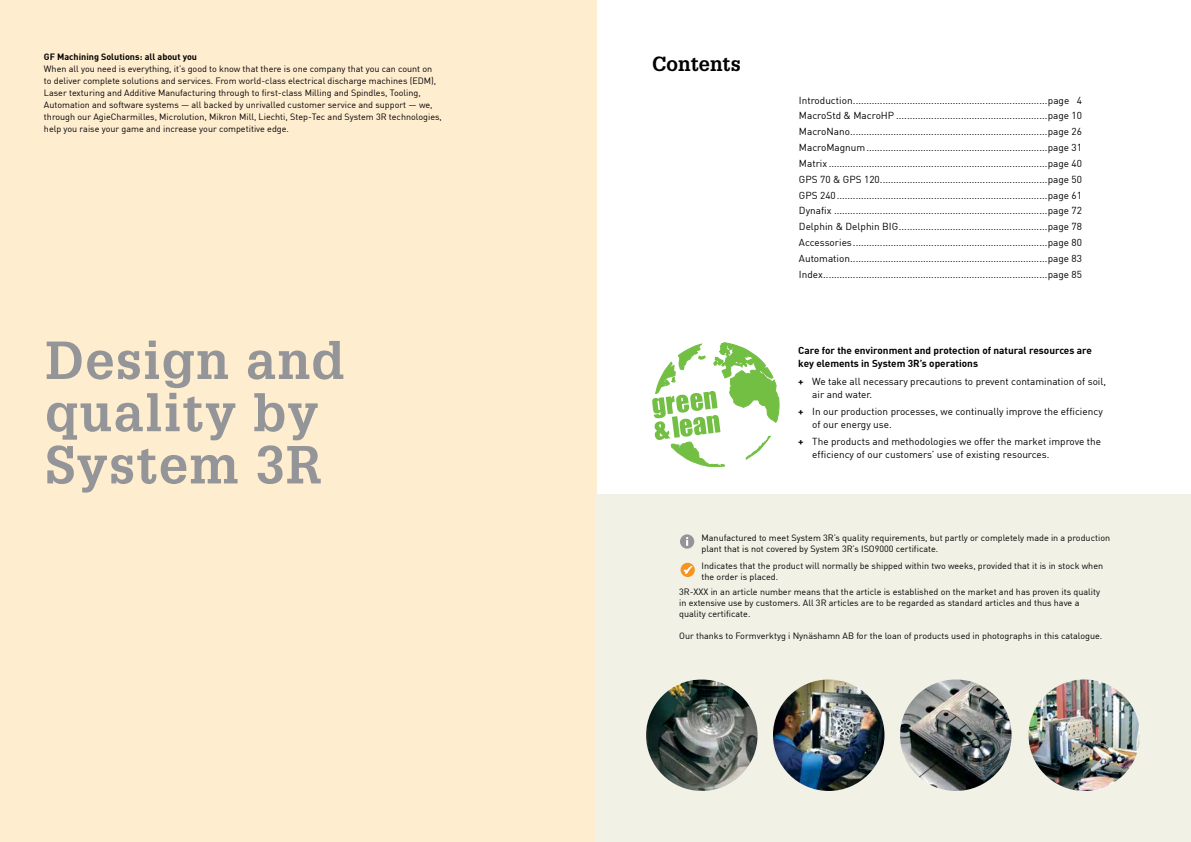
<style>
.page{position:relative;width:1191px;height:842px;background:#fff}
.page>*{position:absolute;margin:0;border:0;box-sizing:border-box;transform-origin:0 0}
.t1{font:700 52.2px/52.2px "Glypha LT Pro";letter-spacing:.025em;color:#939598}
.t2{font:700 20px "Glypha LT Pro";color:#000}
.t3{font:10px/15.8px "DIN";color:#000}
.t4{font:700 10px/13px "DIN";color:#000}
.t5{font:9px/12px "DIN";color:#000}
.t6{font:700 9px "DIN";color:#000}
.s1{font-weight:700}
</style>
<div class="page">
<div style="left:0;top:0;width:597px;height:842px;background:#ffedcf"></div>
<div style="left:595px;top:495px;width:596px;height:347px;background:#f2f1e6"></div>
<svg style="left:680px;top:563px;width:15px;height:14px"></svg>
<svg style="left:683px;top:565px;width:10px;height:10px"></svg>
<div style="left:680px;top:534px;width:14px;height:15px;background:#939598;border-radius:50%"></div>
<svg style="left:686px;top:537px;width:2px;height:9px"></svg>
<svg style="left:652px;top:342px;width:127px;height:125px"></svg>
<img style="left:900px;top:679px;width:111px;height:112px;border-radius:56px">
<img style="left:773px;top:679px;width:111px;height:112px;border-radius:56px">
<img style="left:1028px;top:679px;width:112px;height:112px">
<img style="left:646px;top:679px;width:111px;height:112px;border-radius:56px">
<p class="t6" style="left:44px;top:51px;width:155px">GF Machining Solutions: all about you</p>
<p class="t5" style="left:44px;top:63px;width:399px">When all you need is everything, it’s good to know that there is one company that you can count on to deliver complete solutions and services. From world-class electrical discharge machines (EDM), Laser texturing and Additive Manufacturing through to first-class Milling and Spindles, Tooling, Automation and software systems — all backed by unrivalled customer service and support — we, through our AgieCharmilles, Microlution, Mikron Mill, Liechti, Step-Tec and System 3R technologies, help you raise your game and increase your competitive edge.</p>
<h1 class="t1" style="left:45px;top:333px;width:301px">Design and quality by<br>System 3R</h1>
<h2 class="t2" style="left:652px;top:51px;width:90px">Contents</h2>
<p class="t3" style="left:799px;top:92px;width:284px;text-align:justify">Introduction........................................................................page 4<br>MacroStd &amp; MacroHP ........................................................page 10<br>MacroNano.........................................................................page 26<br>MacroMagnum...................................................................page 31<br>Matrix .................................................................................page 40<br>GPS 70 &amp; GPS 120..............................................................page 50<br>GPS 240..............................................................................page 61<br>Dynafix ...............................................................................page 72<br>Delphin &amp; Delphin BIG.......................................................page 78<br>Accessories........................................................................page 80<br>Automation.........................................................................page 83<br>Index...................................................................................page 85</p>
<p class="t4" style="left:798px;top:344px;width:295px">Care for the environment and protection of natural resources are key elements in System 3R’s operations</p>
<p class="t3" style="left:812px;top:374px;width:295px;line-height:13px;text-indent:-14px"><span class="s1">+</span> We take all necessary precautions to prevent contamination of soil, air and water.</p>
<p class="t3" style="left:812px;top:405px;width:292px;line-height:13px;text-indent:-14px"><span class="s1">+</span> In our production processes, we continually improve the efficiency of our energy use.</p>
<p class="t3" style="left:812px;top:435px;width:290px;line-height:13px;text-indent:-14px"><span class="s1">+</span> The products and methodologies we offer the market improve the efficiency of our customers’ use of existing resources.</p>
<p class="t5" style="left:701px;top:532px;width:410px;line-height:11px">Manufactured to meet System 3R’s quality requirements, but partly or completely made in a production plant that is not covered by System 3R’s ISO9000 certificate.</p>
<p class="t5" style="left:679px;top:586px;width:422px;line-height:11px">3R-XXX in an article number means that the article is established on the market and has proven its quality in extensive use by customers. All 3R articles are to be regarded as standard articles and thus have a quality certificate.</p>
<p class="t5" style="left:679px;top:629px;width:425px">Our thanks to Formverktyg i Nynäshamn AB for the loan of products used in photographs in this catalogue.</p>
<p class="t5" style="left:701px;top:560px;width:403px;line-height:11px">Indicates that the product will normally be shipped within two weeks, provided that it is in stock when the order is placed.</p>
</div>
